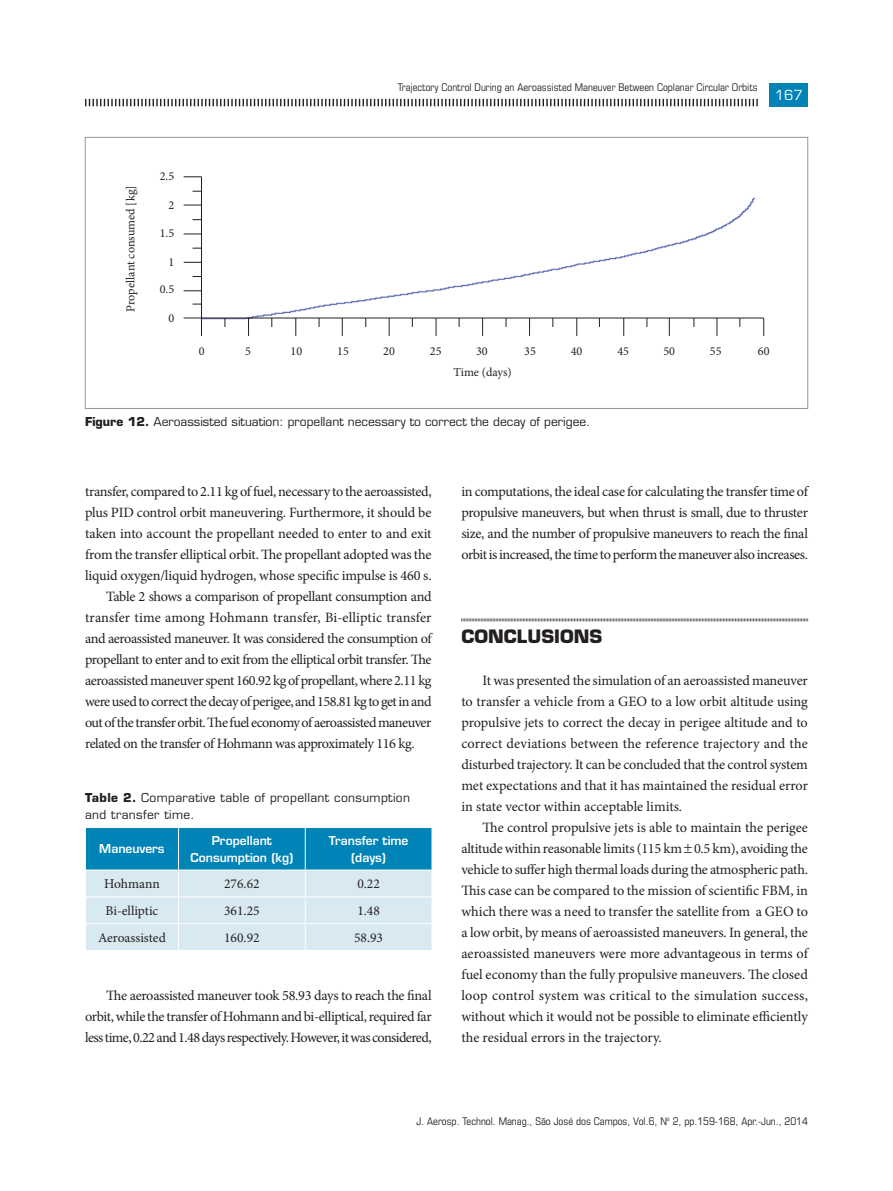
<style>
.page{position:relative;width:893px;height:1191px;background:#fff}
.page>*{position:absolute;margin:0;border:0;box-sizing:border-box;transform-origin:0 0}
.z18_sub__1{font:700 18px "Eurostile LT Std";color:#231f20}
.z13_texto{font:14.25px/21px "Minion Pro";letter-spacing:-.02em;color:#231f20;text-align:justify}
.z23_tabelas_txt{font:13.5px "Minion Pro";color:#231f20}
.t1{font:13.5px "Eurostile LT Std";color:#fff}
.t2{font:12.15px "Minion Pro";color:#231f20}
.z22_figuras_tabelas{font:12px "Eurostile LT Std";color:#231f20}
.z22_figuras_tabelas-2{font:12px/16.5px "Eurostile LT Std";letter-spacing:.03em;color:#231f20}
.z24_tabelas_cab{font:600 12px/16.5px "Eurostile LT Std";color:#fff;text-align:center}
.t3{font:condensed 10.5px "Eurostile LT Std";color:#231f20}
.s1{font-weight:700}
</style>
<div class="page">
<svg style="left:85px;top:99px;width:673px;height:7px"></svg>
<div style="left:770px;top:83px;width:38px;height:23px;background:#0083b6"></div>
<svg style="left:85px;top:827px;width:347px;height:123px;background:#91c7dd"></svg>
<svg style="left:201px;top:176px;width:563px;height:143px"></svg>
<svg style="left:184px;top:176px;width:17px;height:1px"></svg>
<svg style="left:184px;top:205px;width:17px;height:1px"></svg>
<svg style="left:184px;top:262px;width:17px;height:1px"></svg>
<svg style="left:184px;top:234px;width:17px;height:1px"></svg>
<svg style="left:184px;top:290px;width:17px;height:1px"></svg>
<svg style="left:184px;top:318px;width:18px;height:18px"></svg>
<svg style="left:248px;top:318px;width:1px;height:18px"></svg>
<svg style="left:295px;top:318px;width:1px;height:18px"></svg>
<svg style="left:342px;top:318px;width:1px;height:18px"></svg>
<svg style="left:389px;top:318px;width:1px;height:18px"></svg>
<svg style="left:436px;top:318px;width:1px;height:18px"></svg>
<svg style="left:482px;top:318px;width:1px;height:18px"></svg>
<svg style="left:529px;top:318px;width:1px;height:18px"></svg>
<svg style="left:576px;top:318px;width:1px;height:18px"></svg>
<svg style="left:623px;top:318px;width:1px;height:18px"></svg>
<svg style="left:669px;top:318px;width:1px;height:18px"></svg>
<svg style="left:717px;top:318px;width:1px;height:18px"></svg>
<svg style="left:763px;top:318px;width:1px;height:18px"></svg>
<div style="left:85px;top:137px;width:723px;height:271px;border:1px solid #939598"></div>
<svg style="left:461px;top:618px;width:347px;height:4px"></svg>
<p class="t2" style="left:122px;top:312px;width:128px;rotate:-90deg">Propellant consumed [kg]</p>
<p class="t2" style="left:160px;top:168px;width:16px">2.5</p>
<p class="t2" style="left:168px;top:197px;width:7px">2</p>
<p class="t2" style="left:160px;top:225px;width:16px">1.5</p>
<p class="t2" style="left:168px;top:254px;width:7px">1</p>
<p class="t2" style="left:160px;top:281px;width:16px">0.5</p>
<p class="t2" style="left:168px;top:309px;width:7px">0</p>
<p class="t2" style="left:199px;top:342px;width:7px">0</p>
<p class="t3" style="left:398px;top:81px;width:361px">Trajectory Control During an Aeroassisted Maneuver Between Coplanar Circular Orbits</p>
<p class="t1" style="left:775px;top:86px;width:29px">167</p>
<p class="t2" style="left:245px;top:342px;width:7px">5</p>
<p class="t2" style="left:291px;top:342px;width:13px">10</p>
<p class="t2" style="left:337px;top:342px;width:13px">15</p>
<p class="t2" style="left:383px;top:342px;width:13px">20</p>
<p class="t2" style="left:430px;top:342px;width:13px">25</p>
<p class="t2" style="left:476px;top:342px;width:13px">30</p>
<p class="t2" style="left:524px;top:342px;width:13px">35</p>
<p class="t2" style="left:571px;top:342px;width:13px">40</p>
<p class="t2" style="left:617px;top:342px;width:13px">45</p>
<p class="t2" style="left:663px;top:342px;width:13px">50</p>
<p class="t2" style="left:710px;top:342px;width:13px">55</p>
<p class="t2" style="left:758px;top:342px;width:13px">60</p>
<p class="t2" style="left:453px;top:364px;width:60px">Time (days)</p>
<p class="z22_figuras_tabelas" style="left:85px;top:414px;width:507px"><span class="s1">Figure 12.</span> Aeroassisted situation: propellant necessary to correct the decay of perigee.</p>
<p class="z13_texto" style="left:85px;top:480px;width:348px">transfer, compared to 2.11 kg of fuel, necessary to the aeroassisted, plus PID control orbit maneuvering. Furthermore, it should be taken into account the propellant needed to enter to and exit from the transfer elliptical orbit. The propellant adopted was the liquid oxygen/liquid hydrogen, whose specific impulse is 460 s.</p>
<p class="z13_texto" style="left:85px;top:585px;width:348px;text-indent:21px">Table 2 shows a comparison of propellant consumption and transfer time among Hohmann transfer, Bi-elliptic transfer and aeroassisted maneuver. It was considered the consumption of propellant to enter and to exit from the elliptical orbit transfer. The aeroassisted maneuver spent 160.92 kg of propellant, where 2.11 kg were used to correct the decay of perigee, and 158.81 kg to get in and out of the transfer orbit. The fuel economy of aeroassisted maneuver related on the transfer of Hohmann was approximately 116 kg.</p>
<p class="z22_figuras_tabelas-2" style="left:85px;top:789px;width:327px"><span class="s1">Table 2.</span> Comparative table of propellant consumption and transfer time.</p>
<p class="z24_tabelas_cab" style="left:99px;top:840px;width:67px">Maneuvers</p>
<p class="z24_tabelas_cab" style="left:190px;top:832px;width:104px">Propellant<br>Consumption (kg)</p>
<p class="z24_tabelas_cab" style="left:329px;top:832px;width:81px">Transfer time (days)</p>
<p class="z23_tabelas_txt" style="left:104px;top:875px;width:57px">Hohmann</p>
<p class="z23_tabelas_txt" style="left:224px;top:875px;width:37px">276.62</p>
<p class="z23_tabelas_txt" style="left:357px;top:875px;width:24px">0.22</p>
<p class="z23_tabelas_txt" style="left:106px;top:902px;width:54px">Bi-elliptic</p>
<p class="z23_tabelas_txt" style="left:224px;top:902px;width:37px">361.25</p>
<p class="z23_tabelas_txt" style="left:357px;top:902px;width:24px">1.48</p>
<p class="z23_tabelas_txt" style="left:98px;top:928px;width:69px">Aeroassisted</p>
<p class="z23_tabelas_txt" style="left:224px;top:928px;width:37px">160.92</p>
<p class="z23_tabelas_txt" style="left:354px;top:928px;width:30px">58.93</p>
<p class="z13_texto" style="left:85px;top:984px;width:348px;text-indent:21px">The aeroassisted maneuver took 58.93 days to reach the final orbit, while the transfer of Hohmann and bi-elliptical, required far less time, 0.22 and 1.48 days respectively. However, it was considered,</p>
<p class="z13_texto" style="left:461px;top:480px;width:348px">in computations, the ideal case for calculating the transfer time of propulsive maneuvers, but when thrust is small, due to thruster size, and the number of propulsive maneuvers to reach the final orbit is increased, the time to perform the maneuver also increases.</p>
<p class="z18_sub__1" style="left:461px;top:625px;width:142px">CONCLUSIONS</p>
<p class="z13_texto" style="left:461px;top:669px;width:348px;text-indent:21px">It was presented the simulation of an aeroassisted maneuver to transfer a vehicle from a GEO to a low orbit altitude using propulsive jets to correct the decay in perigee altitude and to correct deviations between the reference trajectory and the disturbed trajectory. It can be concluded that the control system met expectations and that it has maintained the residual error in state vector within acceptable limits.</p>
<p class="z13_texto" style="left:461px;top:816px;width:348px;text-indent:21px">The control propulsive jets is able to maintain the perigee altitude within reasonable limits (115 km 0.5 km), avoiding the vehicle to suffer high thermal loads during the atmospheric path.<br>This case can be compared to the mission of scientific FBM, in which there was a need to transfer the satellite from a GEO to a low orbit, by means of aeroassisted maneuvers. In general, the aeroassisted maneuvers were more advantageous in terms of fuel economy than the fully propulsive maneuvers. The closed loop control system was critical to the simulation success, without which it would not be possible to eliminate efficiently the residual errors in the trajectory.</p>
<p class="t3" style="left:416px;top:1114px;width:393px">J. Aerosp. Technol. Manag., São José dos Campos, Vol.6, N<sup>o</sup> 2, pp.159-168, Apr.-Jun., 2014</p>
</div>
